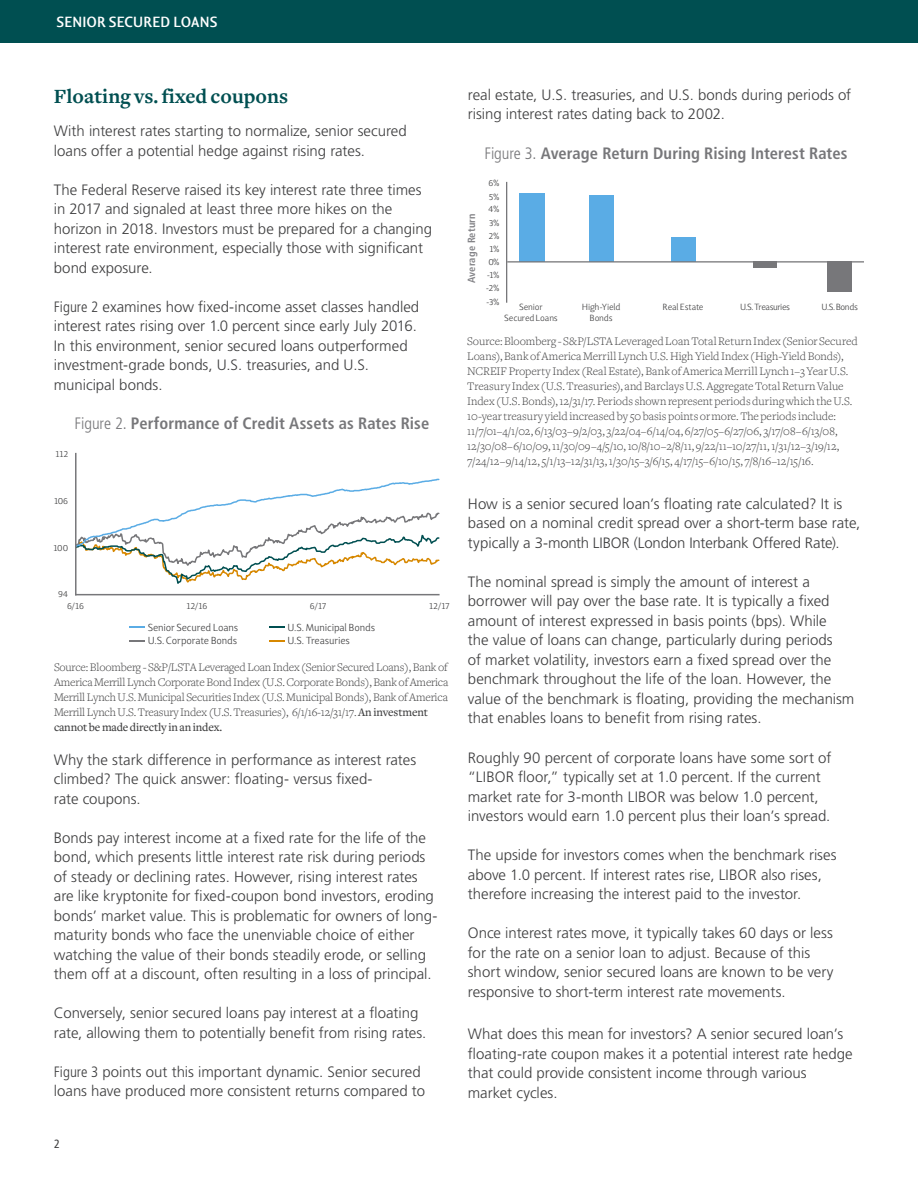
<style>
.page{position:relative;width:918px;height:1188px;background:#fff}
.page>*{position:absolute;margin:0;border:0;box-sizing:border-box;transform-origin:0 0}
.t1{font:700 21px "Freight Text";color:#004f51}
.t2{font:700 condensed 16.5px "Frutiger LT Std";letter-spacing:.005em;color:#77777a}
.t3{font:300 15px/19.5px "Frutiger LT Std";color:#3e3e3f}
.t4{font:700 15px "Lisboa LF";letter-spacing:-.03em;color:#fff}
.t5{font:300 12px/15px "Freight Text";letter-spacing:-.01em;color:#3e3e3f}
.t6{font:condensed 12px "Frutiger LT Std";color:#3e3e3f}
.t7{font:10.35px "Lisboa LF Light";letter-spacing:-.01em;color:#3e3e3f}
.t8{font:700 condensed 10.35px "Frutiger LT Std";letter-spacing:.015em;color:#838387}
.t9{font:9.15px/10.9px "Lisboa LF Light";letter-spacing:-.02em;color:#3e3e3f;text-align:center}
.t10{font:9.15px "Lisboa LF Light";letter-spacing:-.05em;color:#3e3e3f}
.s1{font-stretch:condensed}
.s2{font-weight:300}
.s3{font-weight:500}
</style>
<div class="page">
<div style="left:0;top:0;width:918px;height:42px;background:#004f51"></div>
<svg style="left:129px;top:626px;width:15px;height:2px"></svg>
<svg style="left:129px;top:640px;width:15px;height:1px"></svg>
<svg style="left:269px;top:626px;width:15px;height:2px"></svg>
<svg style="left:269px;top:640px;width:15px;height:1px"></svg>
<hr style="left:506px;top:183px;width:1px;height:119px;background:#77777a">
<div style="left:828px;top:262px;width:24px;height:30px;background:#77777a"></div>
<div style="left:753px;top:262px;width:24px;height:6px;background:#77777a"></div>
<div style="left:671px;top:237px;width:24px;height:25px;background:#5aace5"></div>
<div style="left:589px;top:195px;width:25px;height:67px;background:#5aace5"></div>
<div style="left:519px;top:193px;width:25px;height:69px;background:#5aace5"></div>
<hr style="left:507px;top:261px;width:357px;height:2px;background:#77777a">
<svg style="left:77px;top:478px;width:363px;height:106px"></svg>
<hr style="left:75px;top:454px;width:2px;height:141px;background:#77777a">
<hr style="left:76px;top:594px;width:363px;height:1px;background:#77777a">
<p class="t4" style="left:56px;top:12px;width:163px">SENIOR SECURED LOANS</p>
<p class="t1" style="left:54px;top:85px;width:236px">Floating vs. fixed coupons</p>
<p class="t3" style="left:54px;top:122px;width:354px">With interest rates starting to normalize, senior secured loans offer a potential hedge against rising rates.</p>
<p class="t3" style="left:54px;top:180px;width:380px">The Federal Reserve raised its key interest rate three times in 2017 and signaled at least three more hikes on the horizon in 2018. Investors must be prepared for a changing interest rate environment, especially those with significant bond exposure.</p>
<p class="t3" style="left:54px;top:297px;width:367px"><span class="s1">Figure 2</span> examines how fixed-income asset classes handled interest rates rising over 1.0 percent since early July 2016.<br>In this environment, senior secured loans outperformed investment-grade bonds, U.S. treasuries, and U.S. municipal bonds.</p>
<p class="t2" style="left:75px;top:414px;width:356px"><span class="s2">Figure 2.</span> Performance of Credit Assets as Rates Rise</p>
<p class="t9" style="left:55px;top:448px;width:14px">112</p>
<p class="t9" style="left:54px;top:495px;width:16px">106</p>
<p class="t9" style="left:54px;top:542px;width:16px">100</p>
<p class="t9" style="left:58px;top:589px;width:12px">94</p>
<p class="t9" style="left:67px;top:601px;width:18px">6/16</p>
<p class="t9" style="left:186px;top:601px;width:22px">12/16</p>
<p class="t9" style="left:310px;top:601px;width:18px">6/17</p>
<p class="t9" style="left:429px;top:601px;width:22px">12/17</p>
<p class="t7" style="left:148px;top:622px;width:92px">Senior Secured Loans</p>
<p class="t7" style="left:148px;top:635px;width:91px">U.S. Corporate Bonds</p>
<p class="t7" style="left:288px;top:622px;width:89px">U.S. Municipal Bonds</p>
<p class="t7" style="left:288px;top:635px;width:64px">U.S. Treasuries</p>
<p class="t5" style="left:54px;top:660px;width:396px">Source: Bloomberg - S&amp;P/LSTA Leveraged Loan Index (Senior Secured Loans), Bank of America Merrill Lynch Corporate Bond Index (U.S. Corporate Bonds), Bank of America Merrill Lynch U.S. Municipal Securities Index (U.S. Municipal Bonds), Bank of America Merrill Lynch U.S. Treasury Index (U.S. Treasuries), 6/1/16-12/31/17. <span class="s3">An investment cannot be made directly in an index.</span></p>
<p class="t3" style="left:54px;top:750px;width:364px">Why the stark difference in performance as interest rates climbed? The quick answer: floating- versus fixed-<br>rate coupons.</p>
<p class="t3" style="left:54px;top:828px;width:385px">Bonds pay interest income at a fixed rate for the life of the bond, which presents little interest rate risk during periods of steady or declining rates. However, rising interest rates are like kryptonite for fixed-coupon bond investors, eroding bonds’ market value. This is problematic for owners of long&shy;maturity bonds who face the unenviable choice of either watching the value of their bonds steadily erode, or selling them off at a discount, often resulting in a loss of principal.</p>
<p class="t3" style="left:54px;top:1004px;width:374px">Conversely, senior secured loans pay interest at a floating rate, allowing them to potentially benefit from rising rates.</p>
<p class="t3" style="left:54px;top:1062px;width:373px"><span class="s1">Figure 3</span> points out this important dynamic. Senior secured loans have produced more consistent returns compared to</p>
<p class="t6" style="left:54px;top:1137px;width:7px">2</p>
<p class="t3" style="left:468px;top:85px;width:385px">real estate, U.S. treasuries, and U.S. bonds during periods of rising interest rates dating back to 2002.</p>
<p class="t2" style="left:484px;top:144px;width:365px"><span class="s2">Figure 3.</span> Average Return During Rising Interest Rates</p>
<p class="t8" style="left:465px;top:283px;width:71px;rotate:-90deg">Average Return</p>
<p class="t9" style="left:489px;top:178px;width:13px">6%</p>
<p class="t9" style="left:489px;top:191px;width:12px">5%</p>
<p class="t9" style="left:489px;top:230px;width:12px">2%</p>
<p class="t9" style="left:487px;top:270px;width:14px">-1%</p>
<p class="t9" style="left:488px;top:204px;width:13px">4%</p>
<p class="t9" style="left:490px;top:243px;width:12px">1%</p>
<p class="t9" style="left:486px;top:282px;width:15px">-2%</p>
<p class="t9" style="left:489px;top:217px;width:12px">3%</p>
<p class="t9" style="left:488px;top:256px;width:13px">0%</p>
<p class="t9" style="left:486px;top:296px;width:15px">-3%</p>
<p class="t9" style="left:504px;top:302px;width:55px">Senior<br>Secured Loans</p>
<p class="t9" style="left:582px;top:302px;width:40px">High-Yield<br>Bonds</p>
<p class="t9" style="left:663px;top:302px;width:42px">Real Estate</p>
<p class="t10" style="left:740px;top:302px;width:52px">U.S. Treasuries</p>
<p class="t9" style="left:822px;top:302px;width:38px">U.S. Bonds</p>
<p class="t5" style="left:467px;top:334px;width:392px">Source: Bloomberg - S&amp;P/LSTA Leveraged Loan Total Return Index (Senior Secured Loans), Bank of America Merrill Lynch U.S. High Yield Index (High-Yield Bonds), NCREIF Property Index (Real Estate), Bank of America Merrill Lynch 1–3 Year U.S.<br>Treasury Index (U.S. Treasuries), and Barclays U.S. Aggregate Total Return Value Index (U.S. Bonds), 12/31/17. Periods shown represent periods during which the U.S.<br>10-year treasury yield increased by 50 basis points or more. The periods include:<br>11/7/01–4/1/02, 6/13/03–9/2/03, 3/22/04–6/14/04, 6/27/05–6/27/06, 3/17/08–6/13/08, 12/30/08–6/10/09, 11/30/09–4/5/10, 10/8/10–2/8/11, 9/22/11–10/27/11, 1/31/12–3/19/12, 7/24/12–9/14/12, 5/1/13–12/31/13, 1/30/15–3/6/15, 4/17/15–6/10/15, 7/8/16–12/15/16.</p>
<p class="t3" style="left:468px;top:494px;width:394px">How is a senior secured loan’s floating rate calculated? It is based on a nominal credit spread over a short-term base rate, typically a 3-month LIBOR (London Interbank Offered Rate).</p>
<p class="t3" style="left:468px;top:572px;width:388px">The nominal spread is simply the amount of interest a borrower will pay over the base rate. It is typically a fixed amount of interest expressed in basis points (bps). While<br>the value of loans can change, particularly during periods<br>of market volatility, investors earn a fixed spread over the benchmark throughout the life of the loan. However, the value of the benchmark is floating, providing the mechanism that enables loans to benefit from rising rates.</p>
<p class="t3" style="left:468px;top:748px;width:365px">Roughly 90 percent of corporate loans have some sort of “LIBOR floor,” typically set at 1.0 percent. If the current market rate for 3-month LIBOR was below 1.0 percent, investors would earn 1.0 percent plus their loan’s spread.</p>
<p class="t3" style="left:468px;top:846px;width:370px">The upside for investors comes when the benchmark rises above 1.0 percent. If interest rates rise, LIBOR also rises, therefore increasing the interest paid to the investor.</p>
<p class="t3" style="left:468px;top:924px;width:367px">Once interest rates move, it typically takes 60 days or less for the rate on a senior loan to adjust. Because of this short window, senior secured loans are known to be very responsive to short-term interest rate movements.</p>
<p class="t3" style="left:468px;top:1024px;width:386px">What does this mean for investors? A senior secured loan’s floating-rate coupon makes it a potential interest rate hedge that could provide consistent income through various market cycles.</p>
</div>
